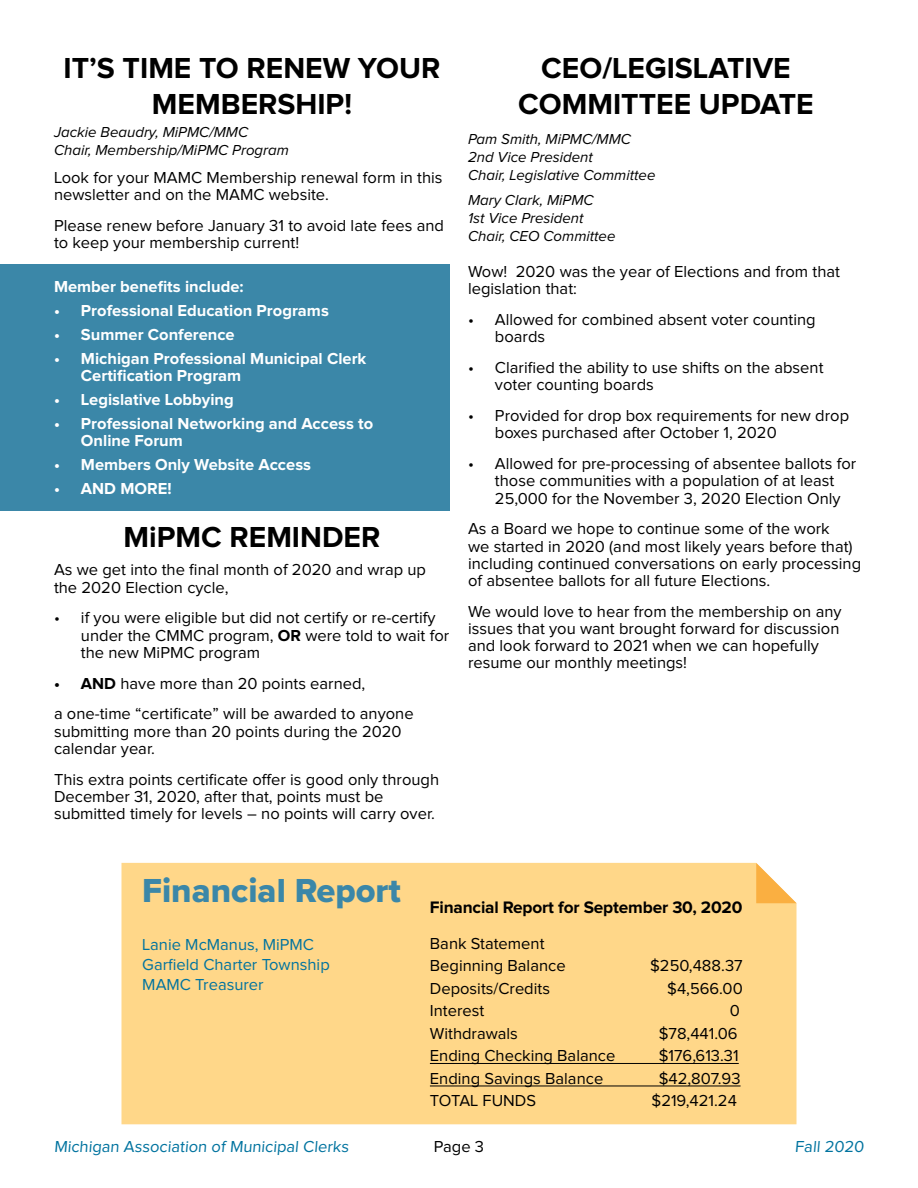
<style>
.page{position:relative;width:918px;height:1188px;background:#fff}
.page>*{position:absolute;margin:0;border:0;box-sizing:border-box;transform-origin:0 0}
.t1{font:34.5px "Proxima Nova Extrabld";color:#3b87a8}
.t2{font:700 30px/36px "Proxima Nova";color:#000;text-align:center}
.t3{font:700 17.25px "Proxima Nova";letter-spacing:-.01em;color:#000}
.t4{font:16.5px/17.2px "Proxima Nova";color:#000}
.t5{font:700 16.5px/17.2px "Proxima Nova";color:#fff}
.t6{font:16.5px/19.8px "Proxima Nova";color:#00739f}
.t7{font:italic 15px/18px "Proxima Nova";color:#000}
.s1{font-weight:700}
</style>
<div class="page">
<div style="left:0;top:265px;width:450px;height:246px;background:#3b87a8"></div>
<div style="left:122px;top:863px;width:674px;height:261px;background:#ffd789"></div>
<svg style="left:756px;top:863px;width:41px;height:40px"></svg>
<hr style="left:430px;top:1063px;width:309px;height:1px;background:#000">
<hr style="left:430px;top:1086px;width:311px;height:1px;background:#000">
<h2 class="t2" style="left:64px;top:51px;width:378px">IT’S TIME TO RENEW YOUR<br>MEMBERSHIP!</h2>
<p class="t7" style="left:54px;top:124px;width:236px">Jackie Beaudry, MiPMC/MMC<br>Chair, Membership/MiPMC Program</p>
<p class="t4" style="left:54px;top:169px;width:390px">Look for your MAMC Membership renewal form in this newsletter and on the MAMC website.</p>
<p class="t4" style="left:54px;top:217px;width:392px">Please renew before January 31 to avoid late fees and to keep your membership current!</p>
<p class="t5" style="left:54px;top:278px;width:191px">Member benefits include:</p>
<p class="t5" style="left:54px;top:302px;width:276px">• Professional Education Programs</p>
<p class="t5" style="left:54px;top:326px;width:182px">• Summer Conference</p>
<p class="t5" style="left:81px;top:350px;width:287px;text-indent:-27px">• Michigan Professional Municipal Clerk<br>Certification Program</p>
<p class="t5" style="left:54px;top:391px;width:181px">• Legislative Lobbying</p>
<p class="t5" style="left:81px;top:415px;width:294px;text-indent:-27px">• Professional Networking and Access to<br>Online Forum</p>
<p class="t5" style="left:54px;top:457px;width:259px">• Members Only Website Access</p>
<p class="t5" style="left:54px;top:481px;width:119px">• AND MORE!</p>
<h2 class="t2" style="left:124px;top:521px;width:258px">MiPMC REMINDER</h2>
<p class="t4" style="left:54px;top:562px;width:373px">As we get into the final month of 2020 and wrap up the 2020 Election cycle,</p>
<p class="t4" style="left:81px;top:610px;width:370px;text-indent:-27px">• if you were eligible but did not certify or re-certify under the CMMC program, <span class="s1">OR</span> were told to wait for the new MiPMC program</p>
<p class="t4" style="left:54px;top:668px;width:361px;line-height:30.8px"><span class="s1">• AND</span> have more than 20 points earned,<br>a one-time “certificate” will be awarded to anyone</p>
<p class="t4" style="left:54px;top:723px;width:349px">submitting more than 20 points during the 2020 calendar year.</p>
<p class="t4" style="left:54px;top:771px;width:387px">This extra points certificate offer is good only through<br>December 31, 2020, after that, points must be submitted timely for levels – no points will carry over.</p>
<h2 class="t2" style="left:518px;top:51px;width:297px">CEO/LEGISLATIVE<br>COMMITTEE UPDATE</h2>
<p class="t7" style="left:468px;top:130px;width:189px">Pam Smith, MiPMC/MMC<br>2nd Vice President<br>Chair, Legislative Committee</p>
<p class="t7" style="left:468px;top:191px;width:149px">Mary Clark, MiPMC<br>1st Vice President<br>Chair, CEO Committee</p>
<p class="t4" style="left:468px;top:264px;width:374px">Wow! 2020 was the year of Elections and from that legislation that:</p>
<p class="t4" style="left:495px;top:312px;width:322px;text-indent:-27px">• Allowed for combined absent voter counting boards</p>
<p class="t4" style="left:495px;top:360px;width:330px;text-indent:-27px">• Clarified the ability to use shifts on the absent voter counting boards</p>
<p class="t4" style="left:495px;top:408px;width:356px;text-indent:-27px">• Provided for drop box requirements for new drop boxes purchased after October 1, 2020</p>
<p class="t4" style="left:495px;top:456px;width:363px;text-indent:-27px">• Allowed for pre-processing of absentee ballots for those communities with a population of at least<br>25,000 for the November 3, 2020 Election Only</p>
<p class="t4" style="left:468px;top:521px;width:395px">As a Board we hope to continue some of the work<br>we started in 2020 (and most likely years before that) including continued conversations on early processing of absentee ballots for all future Elections.</p>
<p class="t4" style="left:468px;top:603px;width:375px">We would love to hear from the membership on any issues that you want brought forward for discussion and look forward to 2021 when we can hopefully resume our monthly meetings!</p>
<h1 class="t1" style="left:142px;top:865px;width:260px">Financial Report</h1>
<p class="t6" style="left:142px;top:936px;width:189px">Lanie McManus, MiPMC<br>Garfield Charter Township<br>MAMC Treasurer</p>
<p class="t3" style="left:430px;top:899px;width:314px">Financial Report for September 30, 2020</p>
<p class="t4" style="left:430px;top:933px;width:137px;line-height:22.5px">Bank Statement<br>Beginning Balance</p>
<p class="t4" style="left:650px;top:958px;width:94px">$250,488.37</p>
<p class="t4" style="left:430px;top:980px;width:122px">Deposits/Credits</p>
<p class="t4" style="left:667px;top:980px;width:77px">$4,566.00</p>
<p class="t4" style="left:430px;top:1003px;width:56px">Interest</p>
<p class="t4" style="left:730px;top:1003px;width:12px">0</p>
<p class="t4" style="left:430px;top:1025px;width:90px">Withdrawals</p>
<p class="t4" style="left:659px;top:1025px;width:80px">$78,441.06</p>
<p class="t4" style="left:430px;top:1048px;width:187px">Ending Checking Balance</p>
<p class="t4" style="left:659px;top:1048px;width:82px">$176,613.31</p>
<p class="t4" style="left:430px;top:1070px;width:175px">Ending Savings Balance</p>
<p class="t4" style="left:659px;top:1070px;width:83px">$42,807.93</p>
<p class="t4" style="left:430px;top:1093px;width:108px">TOTAL FUNDS</p>
<p class="t4" style="left:652px;top:1093px;width:87px">$219,421.24</p>
<p class="t6" style="left:54px;top:1137px;width:298px">Michigan Association of Municipal Clerks</p>
<p class="t4" style="left:434px;top:1138px;width:52px">Page 3</p>
<p class="t6" style="left:795px;top:1137px;width:72px">Fall 2020</p>
</div>
